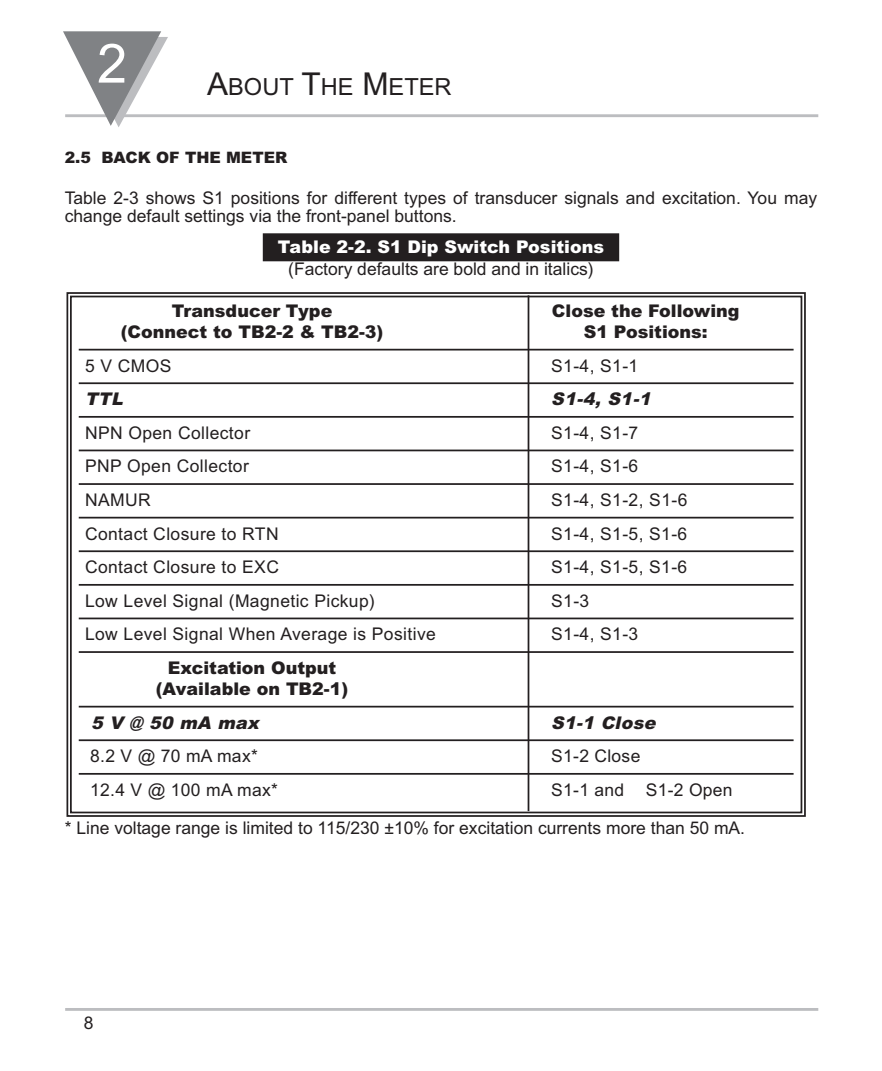
<style>
.page{position:relative;width:882px;height:1071px;background:#fff}
.page>*{position:absolute;margin:0;border:0;box-sizing:border-box;transform-origin:0 0}
.t1{font:54.25px "Arial";color:#fff}
.t2{font:23.62px "Arial";color:#231f20}
.t3{font:17.5px/17.5px "Arial";color:#231f20}
.t4{font:17.5px "Arial";letter-spacing:.02em;color:#231f20}
.t5{font:900 17.5px/21px "Arial";color:#231f20;text-align:center}
.t6{font:italic 900 17.5px "Arial";color:#231f20}
.t7{font:900 17.5px "Arial";color:#fff}
.t8{font:900 15.75px "Arial";color:#231f20}
.s1{font-size:31.5px}
</style>
<div class="page">
<hr style="left:65px;top:114px;width:753px;height:3px;background:#bcbdc0">
<hr style="left:65px;top:1008px;width:753px;height:3px;background:#bcbdc0">
<svg style="left:63px;top:31px;width:105px;height:96px"></svg>
<div style="left:263px;top:233px;width:356px;height:28px;background:#231f20"></div>
<svg style="left:66px;top:292px;width:740px;height:525px"></svg>
<hr style="left:79px;top:349px;width:715px;height:2px;background:#231f20">
<hr style="left:79px;top:382px;width:715px;height:2px;background:#231f20">
<hr style="left:79px;top:416px;width:715px;height:2px;background:#231f20">
<hr style="left:79px;top:450px;width:715px;height:1px;background:#231f20">
<hr style="left:79px;top:483px;width:715px;height:2px;background:#231f20">
<hr style="left:79px;top:517px;width:715px;height:2px;background:#231f20">
<hr style="left:79px;top:550px;width:715px;height:2px;background:#231f20">
<hr style="left:79px;top:584px;width:715px;height:2px;background:#231f20">
<hr style="left:79px;top:618px;width:715px;height:1px;background:#231f20">
<hr style="left:79px;top:651px;width:715px;height:2px;background:#231f20">
<hr style="left:79px;top:706px;width:715px;height:2px;background:#231f20">
<hr style="left:79px;top:739px;width:715px;height:2px;background:#231f20">
<hr style="left:79px;top:773px;width:715px;height:2px;background:#231f20">
<hr style="left:528px;top:295px;width:1px;height:516px;background:#231f20">
<h1 class="t1" style="left:97px;top:44px;width:32px">2</h1>
<h2 class="t2" style="left:207px;top:78px;width:246px"><span class="s1">A</span>BOUT <span class="s1">T</span>HE <span class="s1">M</span>ETER</h2>
<p class="t8" style="left:65px;top:151px;width:224px">2.5 BACK OF THE METER</p>
<p class="t3" style="left:65px;top:191px;width:754px">Table 2-3 shows S1 positions for different types of transducer signals and excitation. You may change default settings via the front-panel buttons.</p>
<p class="t7" style="left:278px;top:241px;width:328px">Table 2-2. S1 Dip Switch Positions</p>
<p class="t3" style="left:288px;top:262px;width:307px">(Factory defaults are bold and in italics)</p>
<p class="t5" style="left:172px;top:302px;width:162px">Transducer Type</p>
<p class="t5" style="left:552px;top:302px;width:189px">Close the Following</p>
<p class="t5" style="left:121px;top:323px;width:264px">(Connect to TB2-2 &amp; TB2-3)</p>
<p class="t5" style="left:584px;top:323px;width:125px">S1 Positions:</p>
<p class="t3" style="left:85px;top:358px;width:88px">5 V CMOS</p>
<p class="t3" style="left:551px;top:358px;width:89px">S1-4, S1-1</p>
<p class="t6" style="left:85px;top:393px;width:43px">TTL</p>
<p class="t6" style="left:551px;top:393px;width:104px">S1-4, S1-1</p>
<p class="t4" style="left:85px;top:426px;width:167px">NPN Open Collector</p>
<p class="t3" style="left:551px;top:426px;width:89px">S1-4, S1-7</p>
<p class="t4" style="left:85px;top:460px;width:165px">PNP Open Collector</p>
<p class="t3" style="left:551px;top:459px;width:89px">S1-4, S1-6</p>
<p class="t3" style="left:85px;top:493px;width:67px">NAMUR</p>
<p class="t3" style="left:551px;top:493px;width:138px">S1-4, S1-2, S1-6</p>
<p class="t4" style="left:85px;top:527px;width:195px">Contact Closure to RTN</p>
<p class="t3" style="left:551px;top:526px;width:138px">S1-4, S1-5, S1-6</p>
<p class="t4" style="left:85px;top:561px;width:195px">Contact Closure to EXC</p>
<p class="t3" style="left:551px;top:560px;width:138px">S1-4, S1-5, S1-6</p>
<p class="t4" style="left:85px;top:594px;width:292px">Low Level Signal (Magnetic Pickup)</p>
<p class="t3" style="left:551px;top:594px;width:40px">S1-3</p>
<p class="t4" style="left:85px;top:628px;width:352px">Low Level Signal When Average is Posi tive</p>
<p class="t3" style="left:551px;top:627px;width:89px">S1-4, S1-3</p>
<p class="t5" style="left:156px;top:659px;width:194px">Excitation Output (Available on TB2-1)</p>
<p class="t6" style="left:91px;top:716px;width:173px">5 V @ 50 mA max</p>
<p class="t6" style="left:551px;top:716px;width:109px">S1-1 Close</p>
<p class="t3" style="left:90px;top:749px;width:169px">8.2 V @ 70 mA max*</p>
<p class="t3" style="left:551px;top:749px;width:91px">S1-2 Close</p>
<p class="t3" style="left:90px;top:783px;width:189px">12.4 V @ 100 mA max*</p>
<p class="t3" style="left:551px;top:783px;width:183px">S1-1 and S1-2 Open</p>
<p class="t3" style="left:65px;top:821px;width:682px">* Line voltage range is limited to 115/230 ±10% for excitation currents more than 50 mA.</p>
<p class="t3" style="left:84px;top:1016px;width:11px">8</p>
</div>
